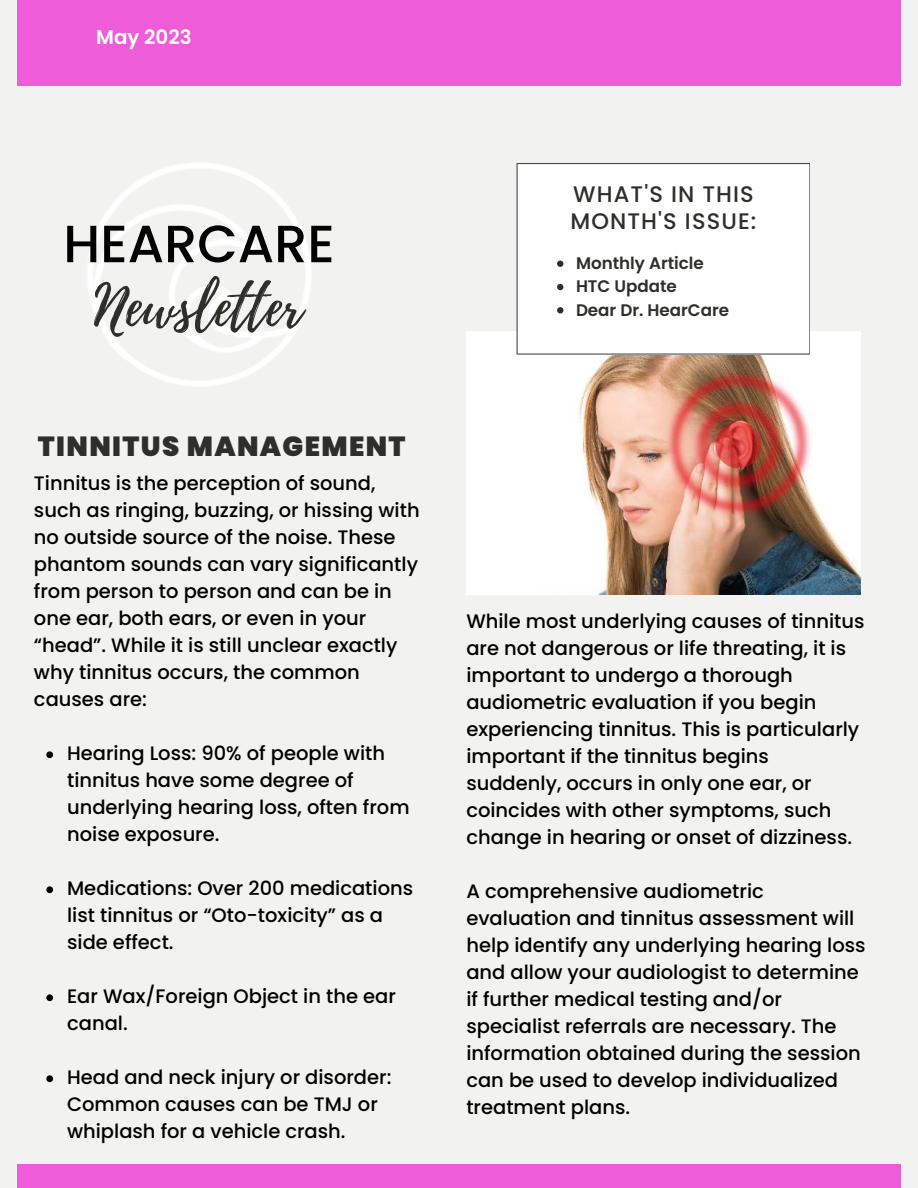
<style>
.page{position:relative;width:918px;height:1188px;background:#f2f3f0}
.page>*{position:absolute;margin:0;border:0;box-sizing:border-box;transform-origin:0 0}
.t1{font:55.65px "Playlist Script";color:#2e2e2a}
.t2{font:500 52.35px "Poppins";color:#000}
.t3{font:900 27.6px "Poppins";letter-spacing:.05em;color:#2e2e2a}
.t4{font:500 22.5px/26.4px "Poppins";letter-spacing:.05em;color:#2e2e2a}
.t5{font:600 19.8px "Poppins";color:#fff}
.t6{font:500 19.5px/27px "Poppins";color:#000}
.t7{font:600 16.8px/23.2px "Poppins";color:#2e2e2a}
</style>
<div class="page">
<div style="left:17px;top:0;width:883px;height:86px;background:#ef5cd8"></div>
<img style="left:466px;top:331px;width:394px;height:263px">
<div style="left:517px;top:163px;width:293px;height:191px;background:#fff"></div>
<img style="left:88px;top:163px;width:223px;height:223px">
<svg style="left:46px;top:751px;width:7px;height:7px"></svg>
<svg style="left:46px;top:886px;width:7px;height:7px"></svg>
<svg style="left:46px;top:994px;width:7px;height:7px"></svg>
<svg style="left:46px;top:1075px;width:7px;height:7px"></svg>
<svg style="left:557px;top:261px;width:6px;height:6px"></svg>
<svg style="left:557px;top:284px;width:6px;height:6px"></svg>
<svg style="left:557px;top:307px;width:6px;height:6px"></svg>
<div style="left:17px;top:1164px;width:883px;height:24px;background:#ef5cd8"></div>
<p class="t5" style="left:96px;top:26px;width:97px">May 2023</p>
<h2 class="t2" style="left:63px;top:214px;width:273px">HEARCARE</h2>
<h1 class="t1" style="left:94px;top:266px;width:210px">Newsletter</h1>
<h3 class="t3" style="left:38px;top:430px;width:369px">TINNITUS MANAGEMENT</h3>
<p class="t6" style="left:34px;top:470px;width:387px">Tinnitus is the perception of sound, such as ringing, buzzing, or hissing with no outside source of the noise. These phantom sounds can vary significantly from person to person and can be in one ear, both ears, or even in your “head”. While it is still unclear exactly why tinnitus occurs, the common causes are:</p>
<p class="t6" style="left:67px;top:740px;width:344px">Hearing Loss: 90% of people with tinnitus have some degree of underlying hearing loss, often from noise exposure.</p>
<p class="t6" style="left:67px;top:875px;width:348px">Medications: Over 200 medications list tinnitus or “Oto-toxicity” as a side effect.</p>
<p class="t6" style="left:67px;top:983px;width:330px">Ear Wax/Foreign Object in the ear canal.</p>
<p class="t6" style="left:67px;top:1064px;width:326px">Head and neck injury or disorder:<br>Common causes can be TMJ or whiplash for a vehicle crash.</p>
<p class="t4" style="left:570px;top:182px;width:188px">WHAT'S IN THIS<br>MONTH'S ISSUE:</p>
<p class="t7" style="left:576px;top:252px;width:129px">Monthly Article<br>HTC Update</p>
<p class="t7" style="left:576px;top:298px;width:155px">Dear Dr. HearCare</p>
<p class="t6" style="left:466px;top:608px;width:400px">While most underlying causes of tinnitus are not dangerous or life threating, it is important to undergo a thorough audiometric evaluation if you begin experiencing tinnitus. This is particularly important if the tinnitus begins suddenly, occurs in only one ear, or coincides with other symptoms, such change in hearing or onset of dizziness.</p>
<p class="t6" style="left:466px;top:878px;width:401px">A comprehensive audiometric evaluation and tinnitus assessment will help identify any underlying hearing loss and allow your audiologist to determine if further medical testing and/or specialist referrals are necessary. The information obtained during the session can be used to develop individualized treatment plans.</p>
</div>
